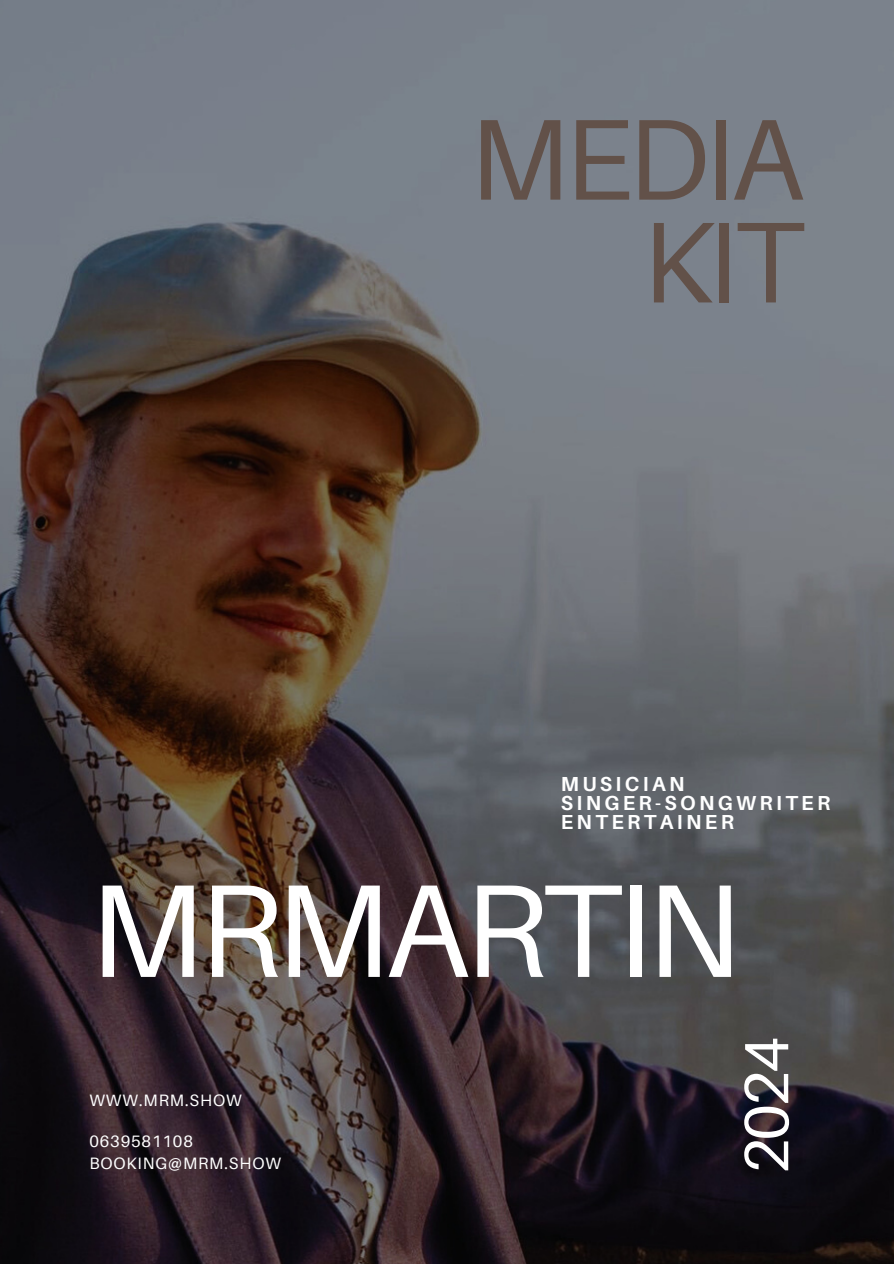
<style>
.page{position:relative;width:894px;height:1264px;background:#fff}
.page>*{position:absolute;margin:0;border:0;box-sizing:border-box;transform-origin:0 0}
.t1{font:132.3px "Aileron";letter-spacing:-.04em;color:#fff}
.t2{font:115.2px/102.8px "Aileron";letter-spacing:-.04em;color:#625149;text-align:right}
.t3{font:62.4px "Aileron";color:#fff}
.t4{font:700 20.25px/19.2px "Aileron";letter-spacing:.165em;color:#fff}
.t5{font:16.5px "Aileron";letter-spacing:.055em;color:#fff}
</style>
<div class="page">
<img style="left:0;top:0;width:893px;height:1263px">
<h4 class="t2" style="left:469px;top:106px;width:336px">MEDIA<br>KIT</h4>
<h1 class="t4" style="left:560px;top:773px;width:271px">MUSICIAN<br>SINGER-SONGWRITER<br>ENTERTAINER</h1>
<h2 class="t1" style="left:89px;top:848px;width:653px">MRMARTIN</h2>
<h3 class="t5" style="left:89px;top:1090px;width:154px">WWW.MRM.SHOW</h3>
<p class="t5" style="left:89px;top:1130px;width:105px">0639581108</p>
<p class="t5" style="left:89px;top:1152px;width:193px">BOOKING@MRM.SHOW</p>
<p class="t3" style="left:727px;top:1174px;width:139px;rotate:-90deg">2024</p>
</div>
